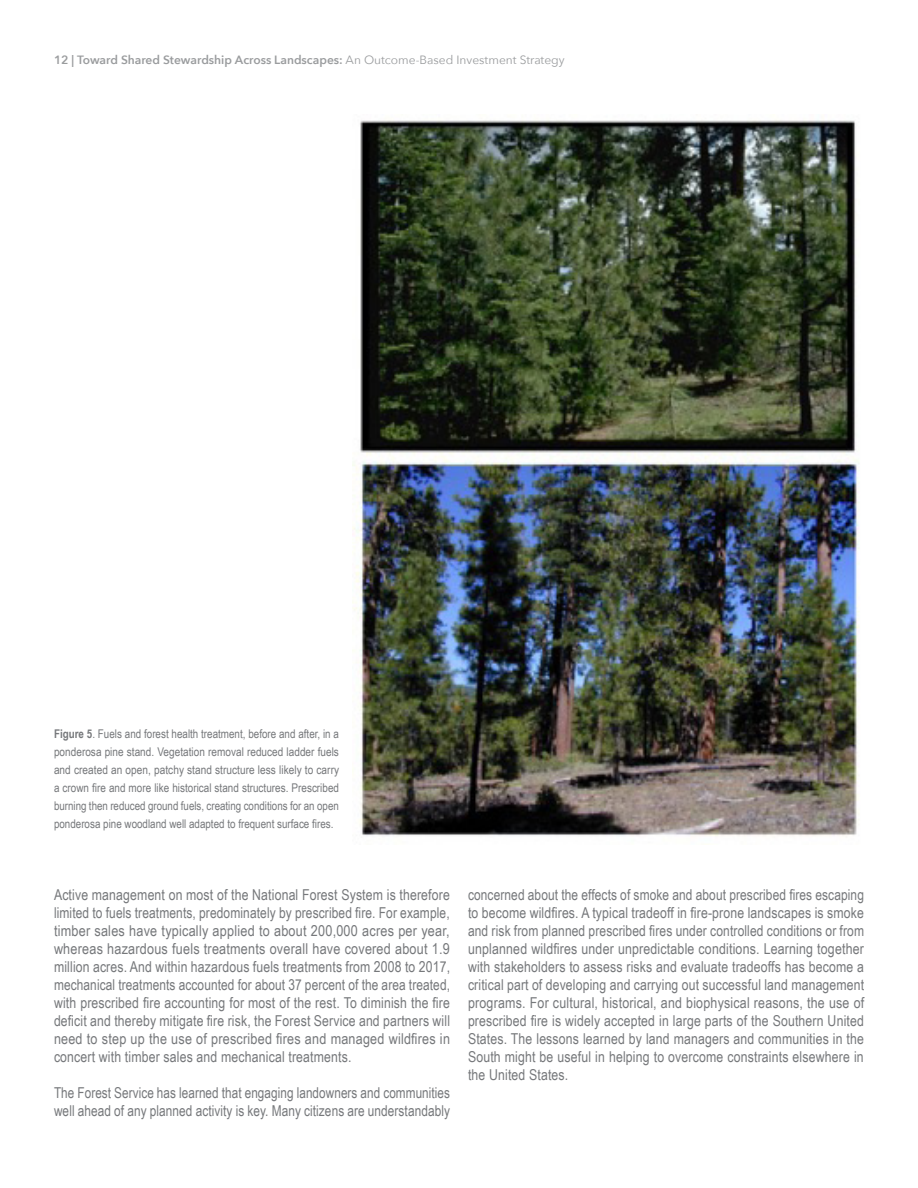
<style>
.page{position:relative;width:918px;height:1188px;background:#fff}
.page>*{position:absolute;margin:0;border:0;box-sizing:border-box;transform-origin:0 0}
.t1{font:15px/18px "Arial Narrow";letter-spacing:.005em;color:#76787b;text-align:justify}
.t2{font:15px/18px "Arial Narrow";letter-spacing:.005em;color:#76787b;scale:.96 1}
.t3{font:12px/18px "Arial Narrow";color:#76787b;text-align:justify}
.Header_Master_page{font:600 12px "Avenir Next";color:#9a9c9e}
.s1{font-weight:400}
.s2{font-weight:700}
</style>
<div class="page">
<img style="left:353px;top:120px;width:507px;height:717px">
<p class="Header_Master_page" style="left:54px;top:49px;width:512px">12 | Toward Shared Stewardship Across Landscapes: <span class="s1">An Outcome-Based Investment Strategy</span></p>
<p class="t3" style="left:54px;top:724px;width:287px"><span class="s2">Figure 5</span>. Fuels and forest health treatment, before and after, in a ponderosa pine stand. Vegetation removal reduced ladder fuels and created an open, patchy stand structure less likely to carry a crown fire and more like historical stand structures. Prescribed burning then reduced ground fuels, creating conditions for an open ponderosa pine woodland well adapted to frequent surface fires.</p>
<p class="t1" style="left:54px;top:885px;width:398px">Active management on most of the National Forest System is therefore limited to fuels treatments, predominately by prescribed fire. For example, timber sales have typically applied to about 200,000 acres per year, whereas hazardous fuels treatments overall have covered about 1.9 million acres. And within hazardous fuels treatments from 2008 to 2017, mechanical treatments accounted for about 37 percent of the area treated, with prescribed fire accounting for most of the rest. To diminish the fire deficit and thereby mitigate fire risk, the Forest Service and partners will need to step up the use of prescribed fires and managed wildfires in concert with timber sales and mechanical treatments.</p>
<p class="t2" style="left:54px;top:1083px;width:414px">The Forest Service has learned that engaging landowners and communities well ahead of any planned activity is key. Many citizens are understandably</p>
<p class="t1" style="left:468px;top:885px;width:398px">concerned about the effects of smoke and about prescribed fires escaping to become wildfires. A typical tradeoff in fire-prone landscapes is smoke and risk from planned prescribed fires under controlled conditions or from unplanned wildfires under unpredictable conditions. Learning together with stakeholders to assess risks and evaluate tradeoffs has become a critical part of developing and carrying out successful land management programs. For cultural, historical, and biophysical reasons, the use of prescribed fire is widely accepted in large parts of the Southern United States. The lessons learned by land managers and communities in the South might be useful in helping to overcome constraints elsewhere in the United States.</p>
</div>
